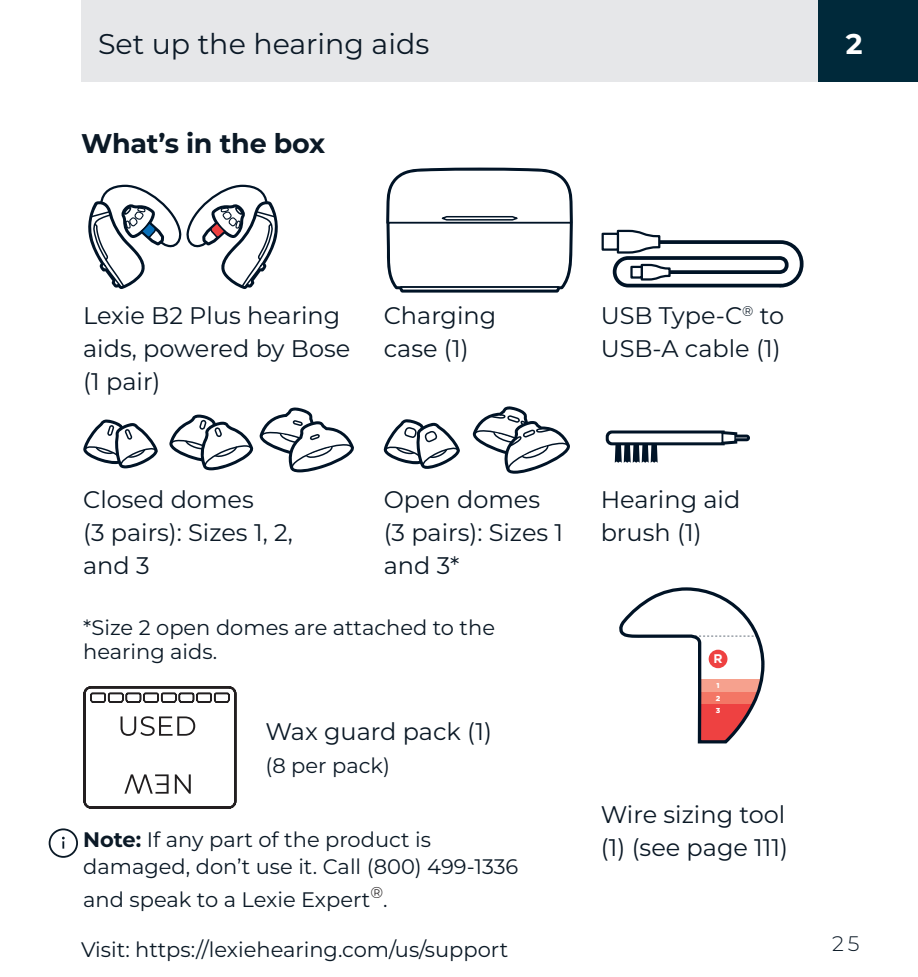
<style>
.page{position:relative;width:918px;height:977px;background:#fff}
.page>*{position:absolute;margin:0;border:0;box-sizing:border-box;transform-origin:0 0}
.t1{font:28.5px "Montserrat";color:#0b1926}
.t2{font:700 28.5px "Montserrat";color:#fff}
.t3{font:700 27px "Montserrat";letter-spacing:-.01em;color:#0b1926}
.t4{font:24px/33px "Montserrat";color:#0b1926}
.t5{font:21px/24px "Montserrat";color:#0b1926}
.t6{font:300 21px "Montserrat";color:#0b1926}
.t7{font:700 12.6px "Gotham";color:#fff}
.t8{font:900 7.2px/12.3px "Gotham";color:#fff;text-align:justify}
.s1{font-weight:700}
</style>
<div class="page">
<hr style="left:0;top:0;width:1px;height:976px;background:#00293a">
<div style="left:81px;top:0;width:739px;height:81px;background:#e6e7e9"></div>
<div style="left:819px;top:0;width:99px;height:81px;background:#00293a"></div>
<svg style="left:88px;top:184px;width:190px;height:105px"></svg>
<svg style="left:386px;top:167px;width:187px;height:126px"></svg>
<div style="left:602px;top:233px;width:17px;height:18px;border:2px solid #001326"></div>
<svg style="left:611px;top:229px;width:193px;height:59px"></svg>
<div style="left:632px;top:267px;width:10px;height:10px;background:#fff"></div>
<div style="left:630px;top:266px;width:13px;height:12px;border:2px solid #001326"></div>
<svg style="left:83px;top:419px;width:75px;height:50px"></svg>
<svg style="left:169px;top:407px;width:185px;height:65px"></svg>
<svg style="left:472px;top:406px;width:98px;height:67px"></svg>
<svg style="left:383px;top:419px;width:77px;height:50px"></svg>
<svg style="left:606px;top:430px;width:144px;height:32px"></svg>
<svg style="left:619px;top:587px;width:146px;height:157px"></svg>
<div style="left:709px;top:649px;width:18px;height:19px;background:#ee4141;border-radius:50%"></div>
<svg style="left:49px;top:828px;width:29px;height:29px"></svg>
<svg style="left:83px;top:686px;width:154px;height:123px"></svg>
<p class="t1" style="left:98px;top:25px;width:333px">Set up the hearing aids</p>
<p class="t2" style="left:846px;top:24px;width:18px">2</p>
<p class="t3" style="left:81px;top:123px;width:246px">What’s in the box</p>
<p class="t4" style="left:83px;top:298px;width:269px">Lexie B2 Plus hearing aids, powered by Bose (1 pair)</p>
<p class="t4" style="left:384px;top:298px;width:114px">Charging case (1)</p>
<p class="t4" style="left:601px;top:298px;width:185px">USB Type-C<sup>®</sup> to<br>USB-A cable (1)</p>
<p class="t4" style="left:83px;top:481px;width:211px">Closed domes<br>(3 pairs): Sizes 1, 2, and 3</p>
<p class="t4" style="left:384px;top:481px;width:181px">Open domes (3 pairs): Sizes 1 and 3*</p>
<p class="t4" style="left:601px;top:481px;width:141px">Hearing aid brush (1)</p>
<p class="t5" style="left:83px;top:614px;width:413px">*Size 2 open domes are attached to the hearing aids.</p>
<p class="t4" style="left:266px;top:713px;width:228px">Wax guard pack (1)</p>
<p class="t5" style="left:266px;top:752px;width:126px">(8 per pack)</p>
<p class="t5" style="left:83px;top:825px;width:437px;line-height:27px"><span class="s1">Note:</span> If any part of the product is damaged, don’t use it. Call (800) 499-1336</p>
<p class="t5" style="left:83px;top:886px;width:306px">and speak to a Lexie Expert<sup>®</sup>.</p>
<p class="t5" style="left:81px;top:936px;width:429px">Visit: https://lexiehearing.com/us/support</p>
<p class="t7" style="left:714px;top:651px;width:11px">R</p>
<p class="t8" style="left:716px;top:679px;width:6px">1<br>2<br>3</p>
<p class="t4" style="left:601px;top:797px;width:189px">Wire sizing tool (1) (see page 111)</p>
<p class="t6" style="left:832px;top:929px;width:29px">25</p>
</div>
